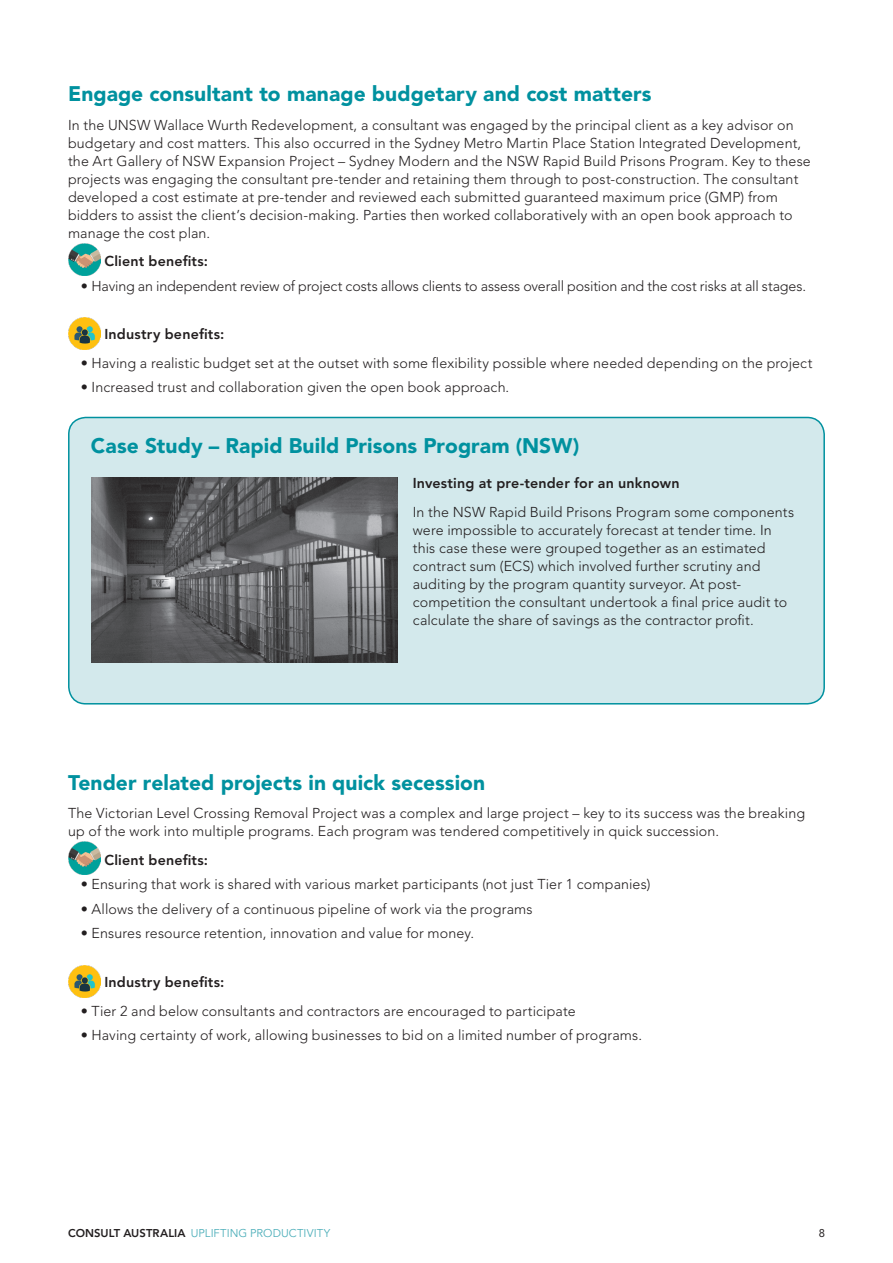
<style>
.page{position:relative;width:893px;height:1263px;background:#fff}
.page>*{position:absolute;margin:0;border:0;box-sizing:border-box;transform-origin:0 0}
.t1{font:900 21px "Avenir LT Std";letter-spacing:.005em;color:#00919f}
.t2{font:300 14.25px/18px "Avenir LT Std";letter-spacing:.01em;color:#231f20}
.t3{font:300 14.25px "Avenir LT Std";letter-spacing:-.01em;color:#231f20}
.t4{font:800 14.25px "Avenir LT Std";letter-spacing:.015em;color:#231f20}
.t5{font:11.25px "Avenir LT Std";letter-spacing:.005em;color:#4eafba}
.t6{font:11.25px "Avenir LT Std";color:#231f20}
.s1{font-weight:800;color:#231f20}
</style>
<div class="page">
<img style="left:68px;top:243px;width:32px;height:32px">
<img style="left:68px;top:318px;width:32px;height:32px">
<div style="left:69px;top:417px;width:755px;height:287px;background:#d3e9ec;border-radius:17px"></div>
<div style="left:68px;top:417px;width:757px;height:287px;border:2px solid #00919f;border-radius:17px"></div>
<img style="left:92px;top:478px;width:306px;height:185px">
<img style="left:68px;top:842px;width:32px;height:32px">
<img style="left:68px;top:965px;width:32px;height:32px">
<p class="t1" style="left:68px;top:81px;width:585px">Engage consultant to manage budgetary and cost matters</p>
<p class="t2" style="left:68px;top:116px;width:744px">In the UNSW Wallace Wurth Redevelopment, a consultant was engaged by the principal client as a key advisor on budgetary and cost matters. This also occurred in the Sydney Metro Martin Place Station Integrated Development, the Art Gallery of NSW Expansion Project – Sydney Modern and the NSW Rapid Build Prisons Program. Key to these projects was engaging the consultant pre-tender and retaining them through to post-construction. The consultant developed a cost estimate at pre-tender and reviewed each submitted guaranteed maximum price (GMP) from bidders to assist the client’s decision-making. Parties then worked collaboratively with an open book approach to manage the cost plan.</p>
<p class="t4" style="left:104px;top:253px;width:105px">Client benefits:</p>
<p class="t3" style="left:81px;top:277px;width:727px">• Having an independent review of project costs allows clients to assess overall position and the cost risks at all stages.</p>
<p class="t4" style="left:104px;top:326px;width:121px">Industry benefits:</p>
<p class="t2" style="left:81px;top:354px;width:733px">• Having a realistic budget set at the outset with some flexibility possible where needed depending on the project</p>
<p class="t2" style="left:81px;top:378px;width:430px">• Increased trust and collaboration given the open book approach.</p>
<p class="t1" style="left:91px;top:432px;width:490px">Case Study – Rapid Build Prisons Program (NSW)</p>
<p class="t4" style="left:413px;top:475px;width:268px">Investing at pre-tender for an unknown</p>
<p class="t2" style="left:413px;top:503px;width:383px">In the NSW Rapid Build Prisons Program some components were impossible to accurately forecast at tender time. In this case these were grouped together as an estimated contract sum (ECS) which involved further scrutiny and auditing by the program quantity surveyor. At post&shy;competition the consultant undertook a final price audit to calculate the share of savings as the contractor profit.</p>
<p class="t1" style="left:68px;top:770px;width:419px">Tender related projects in quick secession</p>
<p class="t2" style="left:68px;top:805px;width:738px">The Victorian Level Crossing Removal Project was a complex and large project – key to its success was the breaking up of the work into multiple programs. Each program was tendered competitively in quick succession.</p>
<p class="t4" style="left:104px;top:852px;width:105px">Client benefits:</p>
<p class="t2" style="left:81px;top:876px;width:571px">• Ensuring that work is shared with various market participants (not just Tier 1 companies)</p>
<p class="t2" style="left:81px;top:900px;width:453px">• Allows the delivery of a continuous pipeline of work via the programs</p>
<p class="t2" style="left:81px;top:924px;width:395px">• Ensures resource retention, innovation and value for money.</p>
<p class="t4" style="left:104px;top:974px;width:121px">Industry benefits:</p>
<p class="t2" style="left:81px;top:1002px;width:496px">• Tier 2 and below consultants and contractors are encouraged to participate</p>
<p class="t2" style="left:81px;top:1026px;width:563px">• Having certainty of work, allowing businesses to bid on a limited number of programs.</p>
<p class="t5" style="left:68px;top:1227px;width:264px"><span class="s1">CONSULT AUSTRALIA</span> UPLIFTING PRODUCTIVITY</p>
<p class="t6" style="left:819px;top:1227px;width:8px">8</p>
</div>
